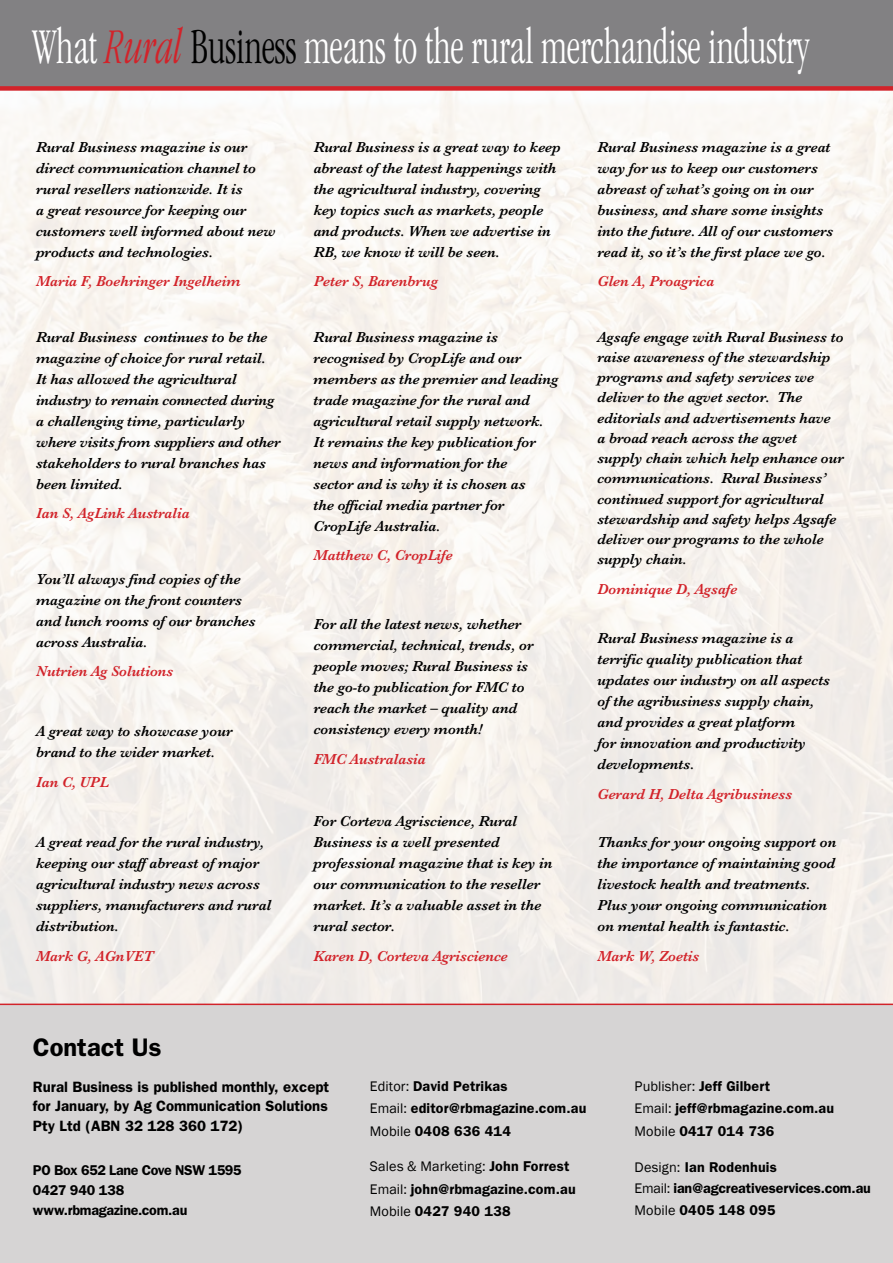
<style>
.page{position:relative;width:893px;height:1263px;background:#fff}
.page>*{position:absolute;margin:0;border:0;box-sizing:border-box;transform-origin:0 0}
.t1{font:300 condensed 51.75px "Garamond";color:#fff;scale:.75 1}
.t2{font:600 25.5px "Franklin Gothic";color:#000}
.t3{font:italic 600 15px/21px "Baskerville";letter-spacing:-.005em;color:#000}
.t4{font:italic 600 15px "Baskerville";letter-spacing:-.005em;color:#d2232a}
.t5{font:600 15px/20px "Franklin Gothic";color:#000;text-align:justify}
.t6{font:600 14.25px/22.5px "Franklin Gothic";letter-spacing:.01em;color:#000}
.t7{font:600 14.25px/20.2px "Franklin Gothic";letter-spacing:-.02em;color:#000}
.s1{font-style:italic;color:#d2232a}
.s2{color:#000}
.s3{font-weight:400}
</style>
<div class="page">
<div style="left:0;top:1003px;width:893px;height:260px;background:#d6d4d4"></div>
<div style="left:0;top:0;width:893px;height:89px;background:#828183"></div>
<hr style="left:0;top:0;width:893px;height:1px;background:#d2232a">
<div style="left:0;top:86px;width:893px;height:5px;background:#d2232a"></div>
<h1 class="t1" style="left:33px;top:19px;width:1037px">What <span class="s1">Rural</span> <span class="s2">Business</span> means to the rural merchandise industry</h1>
<p class="t3" style="left:36px;top:136px;width:241px">Rural Business magazine is our direct communication channel to rural resellers nationwide. It is<br>a great resource for keeping our customers well informed about new products and technologies.</p>
<p class="t4" style="left:36px;top:271px;width:206px">Maria F, Boehringer Ingelheim</p>
<p class="t3" style="left:36px;top:326px;width:246px">Rural Business continues to be the magazine of choice for rural retail.<br>It has allowed the agricultural industry to remain connected during a challenging time, particularly where visits from suppliers and other stakeholders to rural branches has been limited.</p>
<p class="t4" style="left:36px;top:503px;width:155px">Ian S, AgLink Australia</p>
<p class="t3" style="left:36px;top:568px;width:221px">You’ll always find copies of the magazine on the front counters and lunch rooms of our branches across Australia.</p>
<p class="t4" style="left:36px;top:661px;width:139px">Nutrien Ag Solutions</p>
<p class="t3" style="left:36px;top:721px;width:198px">A great way to showcase your brand to the wider market.</p>
<p class="t4" style="left:36px;top:772px;width:74px">Ian C, UPL</p>
<p class="t3" style="left:36px;top:832px;width:237px">A great read for the rural industry, keeping our staff abreast of major agricultural industry news across suppliers, manufacturers and rural distribution.</p>
<p class="t4" style="left:36px;top:946px;width:119px">Mark G, AGnVET</p>
<p class="t3" style="left:314px;top:136px;width:249px">Rural Business is a great way to keep abreast of the latest happenings with the agricultural industry, covering key topics such as markets, people and products. When we advertise in RB, we know it will be seen.</p>
<p class="t4" style="left:314px;top:271px;width:126px">Peter S, Barenbrug</p>
<p class="t3" style="left:314px;top:326px;width:246px">Rural Business magazine is recognised by CropLife and our members as the premier and leading trade magazine for the rural and agricultural retail supply network.<br>It remains the key publication for news and information for the<br>sector and is why it is chosen as<br>the official media partner for<br>CropLife Australia.</p>
<p class="t4" style="left:314px;top:545px;width:141px">Matthew C, CropLife</p>
<p class="t3" style="left:314px;top:614px;width:221px">For all the latest news, whether commercial, technical, trends, or people moves; Rural Business is the go-to publication for FMC to reach the market – quality and consistency every month!</p>
<p class="t4" style="left:314px;top:749px;width:114px">FMC Australasia</p>
<p class="t3" style="left:314px;top:811px;width:240px">For Corteva Agriscience, Rural<br>Business is a well presented professional magazine that is key in our communication to the reseller market. It’s a valuable asset in the rural sector.</p>
<p class="t4" style="left:314px;top:946px;width:196px">Karen D, Corteva Agriscience</p>
<p class="t3" style="left:597px;top:136px;width:238px">Rural Business magazine is a great way for us to keep our customers abreast of what’s going on in our business, and share some insights into the future. All of our customers read it, so it’s the first place we go.</p>
<p class="t4" style="left:597px;top:271px;width:118px">Glen A, Proagrica</p>
<p class="t3" style="left:597px;top:327px;width:248px;line-height:20.2px">Agsafe engage with Rural Business to raise awareness of the stewardship programs and safety services we deliver to the agvet sector. The editorials and advertisements have<br>a broad reach across the agvet supply chain which help enhance our communications. Rural Business’ continued support for agricultural stewardship and safety helps Agsafe deliver our programs to the whole supply chain.</p>
<p class="t4" style="left:597px;top:579px;width:141px">Dominique D, Agsafe</p>
<p class="t3" style="left:597px;top:628px;width:234px">Rural Business magazine is a terrific quality publication that updates our industry on all aspects of the agribusiness supply chain, and provides a great platform<br>for innovation and productivity developments.</p>
<p class="t4" style="left:597px;top:784px;width:196px">Gerard H, Delta Agribusiness</p>
<p class="t3" style="left:597px;top:832px;width:240px">Thanks for your ongoing support on the importance of maintaining good livestock health and treatments.<br>Plus your ongoing communication on mental health is fantastic.</p>
<p class="t4" style="left:597px;top:946px;width:103px">Mark W, Zoetis</p>
<h2 class="t2" style="left:33px;top:1032px;width:130px">Contact Us</h2>
<p class="t5" style="left:33px;top:1076px;width:298px">Rural Business is published monthly, except for January, by Ag Communication Solutions Pty Ltd (ABN 32 128 360 172)</p>
<p class="t7" style="left:33px;top:1159px;width:210px">PO Box 652 Lane Cove NSW 1595<br>0427 940 138 www.rbmagazine.com.au</p>
<p class="t6" style="left:370px;top:1074px;width:218px"><span class="s3">Editor:</span> David Petrikas<br><span class="s3">Email:</span> editor@rbmagazine.com.au<br><span class="s3">Mobile</span> 0408 636 414</p>
<p class="t6" style="left:370px;top:1154px;width:207px"><span class="s3">Sales &amp; Marketing:</span> John Forrest<br><span class="s3">Email:</span> john@rbmagazine.com.au<br><span class="s3">Mobile</span> 0427 940 138</p>
<p class="t6" style="left:635px;top:1074px;width:201px"><span class="s3">Publisher:</span> Jeff Gilbert<br><span class="s3">Email:</span> jeff@rbmagazine.com.au<br><span class="s3">Mobile</span> 0417 014 736</p>
<p class="t6" style="left:635px;top:1155px;width:238px;line-height:21.8px"><span class="s3">Design:</span> Ian Rodenhuis<br><span class="s3">Email:</span> ian@agcreativeservices.com.au<br><span class="s3">Mobile</span> 0405 148 095</p>
</div>
